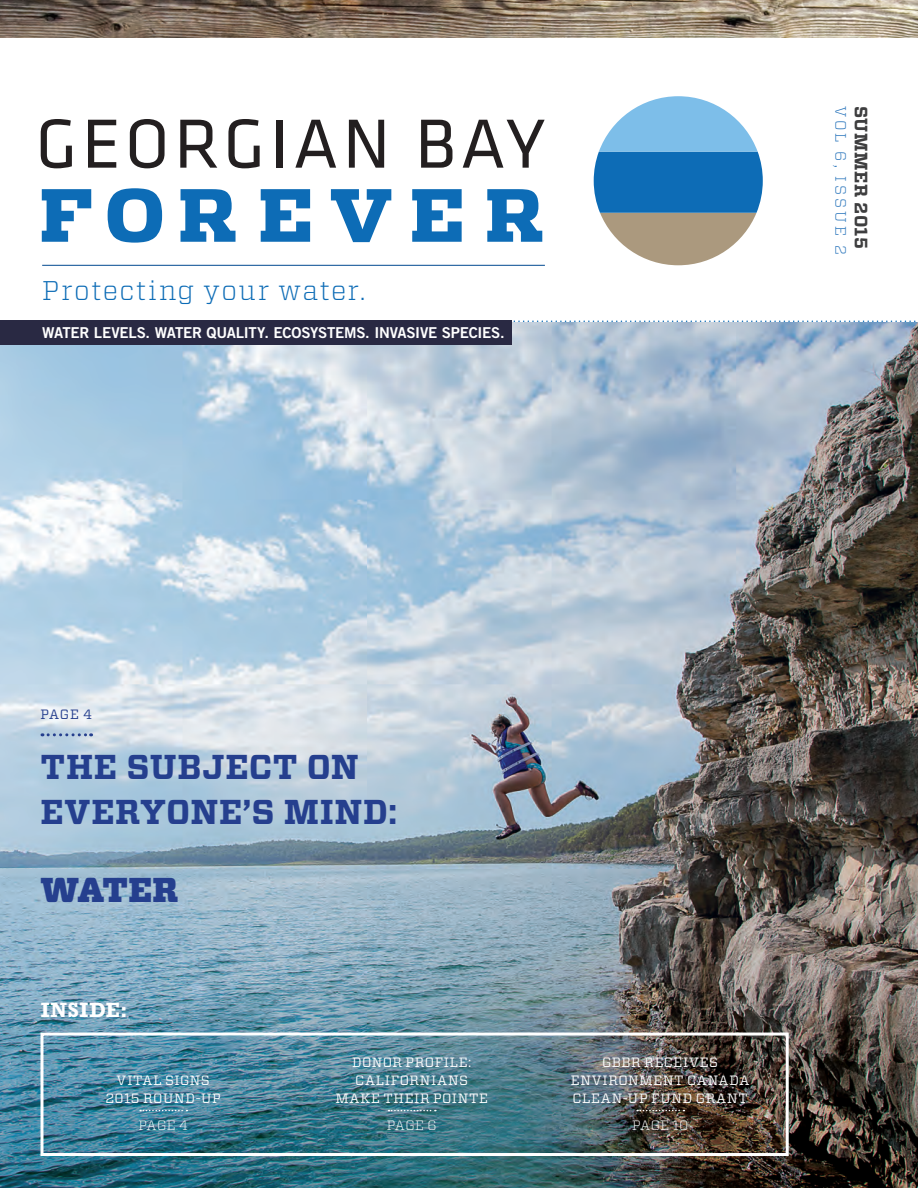
<style>
.page{position:relative;width:918px;height:1188px;background:#fff}
.page>*{position:absolute;margin:0;border:0;box-sizing:border-box;transform-origin:0 0}
.t1{font:700 34.5px "Vitesse";letter-spacing:.015em;color:#253f8e}
.t2{font:900 34.5px "Vitesse";letter-spacing:-.025em;color:#253f8e}
.t3{font:300 27px "Vitesse";letter-spacing:.055em;color:#0d6cb6}
.t4{font:700 21px "Rockwell Std";letter-spacing:.025em;color:#fff}
.t5{font:700 18px "Vitesse";letter-spacing:.03em;color:#3e3e3f}
.t6{font:15px "Trade Gothic LT Std Bd 2";letter-spacing:-.015em;color:#fff}
.t7{font:300 15px "Vitesse";letter-spacing:.2em;color:#2874bb}
.Headline_Sub{font:13.5px/18px "Vitesse";letter-spacing:.05em;color:#fff}
.Headline_Sub-2{font:300 13.5px "Vitesse";letter-spacing:.025em;color:#fff}
.Headline_Sub-3{font:13.5px "Vitesse";letter-spacing:.03em;color:#fff}
.t8{font:13.5px "Vitesse";color:#253f8e}
</style>
<div class="page">
<img style="left:0;top:322px;width:918px;height:866px">
<svg style="left:41px;top:119px;width:31px;height:49px"></svg>
<svg style="left:88px;top:120px;width:28px;height:48px"></svg>
<svg style="left:130px;top:119px;width:35px;height:49px"></svg>
<svg style="left:180px;top:120px;width:37px;height:48px"></svg>
<svg style="left:228px;top:119px;width:32px;height:49px"></svg>
<div style="left:276px;top:120px;width:6px;height:48px;background:#231f20"></div>
<svg style="left:295px;top:120px;width:41px;height:48px"></svg>
<svg style="left:349px;top:120px;width:35px;height:48px"></svg>
<svg style="left:421px;top:120px;width:31px;height:48px"></svg>
<svg style="left:463px;top:120px;width:82px;height:48px"></svg>
<svg style="left:42px;top:189px;width:49px;height:53px"></svg>
<svg style="left:108px;top:188px;width:54px;height:55px"></svg>
<svg style="left:181px;top:189px;width:55px;height:53px"></svg>
<svg style="left:261px;top:189px;width:49px;height:53px"></svg>
<svg style="left:331px;top:189px;width:60px;height:53px"></svg>
<svg style="left:412px;top:189px;width:50px;height:53px"></svg>
<svg style="left:487px;top:189px;width:55px;height:53px"></svg>
<svg style="left:594px;top:96px;width:169px;height:169px"></svg>
<svg style="left:511px;top:321px;width:405px;height:1px"></svg>
<img style="left:0;top:0;width:918px;height:37px">
<div style="left:0;top:321px;width:511px;height:24px;background:#292943"></div>
<hr style="left:42px;top:265px;width:503px;height:1px;background:#014990">
<div style="left:40px;top:1033px;width:749px;height:123px;border:3px solid #fff"></div>
<svg style="left:140px;top:1110px;width:47px;height:1px"></svg>
<svg style="left:389px;top:1110px;width:47px;height:1px"></svg>
<svg style="left:637px;top:1110px;width:47px;height:1px"></svg>
<svg style="left:42px;top:733px;width:50px;height:3px"></svg>
<p class="t3" style="left:42px;top:272px;width:324px">Protecting your water.</p>
<p class="t6" style="left:42px;top:324px;width:464px">WATER LEVELS. WATER QUALITY. ECOSYSTEMS. INVASIVE SPECIES.</p>
<p class="t7" style="left:851px;top:106px;width:150px;rotate:90deg">VOL 6, ISSUE 2</p>
<p class="t5" style="left:873px;top:106px;width:145px;rotate:90deg">SUMMER 2015</p>
<p class="t8" style="left:40px;top:705px;width:53px">PAGE 4</p>
<p class="t1" style="left:40px;top:743px;width:320px">THE SUBJECT ON</p>
<p class="t1" style="left:40px;top:788px;width:358px">EVERYONE’S MIND:</p>
<p class="t2" style="left:40px;top:866px;width:139px">WATER</p>
<p class="t4" style="left:41px;top:997px;width:88px">INSIDE:</p>
<p class="Headline_Sub-3" style="left:117px;top:1071px;width:95px">VITAL SIGNS</p>
<p class="Headline_Sub" style="left:105px;top:1089px;width:117px">2015 ROUND-UP</p>
<p class="Headline_Sub-2" style="left:138px;top:1116px;width:51px">PAGE 4</p>
<p class="Headline_Sub" style="left:352px;top:1053px;width:120px">DONOR PROFILE:</p>
<p class="Headline_Sub" style="left:355px;top:1071px;width:114px">CALIFORNIANS</p>
<p class="Headline_Sub" style="left:335px;top:1089px;width:154px">MAKE THEIR POINTE</p>
<p class="Headline_Sub-2" style="left:387px;top:1116px;width:51px">PAGE 6</p>
<p class="Headline_Sub" style="left:602px;top:1053px;width:118px">GBBR RECEIVES</p>
<p class="Headline_Sub" style="left:571px;top:1071px;width:180px">ENVIRONMENT CANADA<br>CLEAN-UP FUND GRANT</p>
<p class="Headline_Sub-2" style="left:632px;top:1116px;width:58px">PAGE 10</p>
</div>
